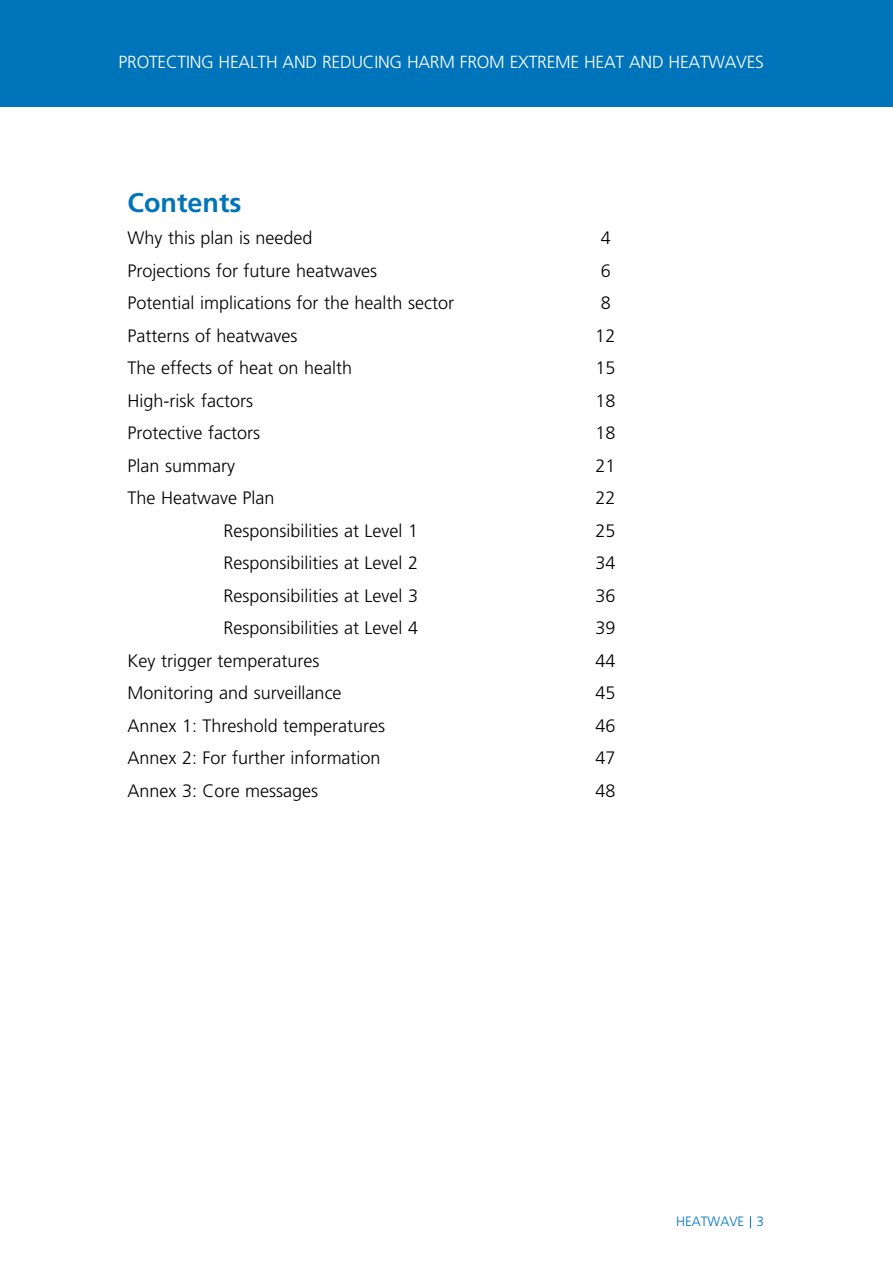
<style>
.page{position:relative;width:893px;height:1263px;background:#fff}
.page>*{position:absolute;margin:0;border:0;box-sizing:border-box;transform-origin:0 0}
.t1{font:700 27px "Frutiger LT Std";color:#0074bb}
.t2{font:300 18px "Frutiger LT Std";color:#000}
.t3{font:300 17.55px "Frutiger LT Std";letter-spacing:-.015em;color:#fff}
.t4{font:300 13.5px "Frutiger LT Std";color:#0074bb}
</style>
<div class="page">
<div style="left:0;top:0;width:893px;height:106px;background:#0074bb"></div>
<svg style="left:750px;top:1216px;width:1px;height:12px"></svg>
<p class="t3" style="left:119px;top:52px;width:647px">PROTECTING HEALTH AND REDUCING HARM FROM EXTREME HEAT AND HEATWAVES</p>
<h3 class="t1" style="left:128px;top:186px;width:115px">Contents</h3>
<p class="t2" style="left:128px;top:228px;width:187px">Why this plan is needed</p>
<p class="t2" style="left:601px;top:228px;width:12px">4</p>
<p class="t2" style="left:128px;top:260px;width:251px">Projections for future heatwaves</p>
<p class="t2" style="left:601px;top:260px;width:12px">6</p>
<p class="t2" style="left:128px;top:293px;width:328px">Potential implications for the health sector</p>
<p class="t2" style="left:601px;top:293px;width:12px">8</p>
<p class="t2" style="left:128px;top:325px;width:172px">Patterns of heatwaves</p>
<p class="t2" style="left:595px;top:325px;width:22px">12</p>
<p class="t2" style="left:128px;top:358px;width:226px">The effects of heat on health</p>
<p class="t2" style="left:595px;top:358px;width:22px">15</p>
<p class="t2" style="left:128px;top:390px;width:127px">High-risk factors</p>
<p class="t2" style="left:595px;top:390px;width:22px">18</p>
<p class="t2" style="left:128px;top:423px;width:134px">Protective factors</p>
<p class="t2" style="left:595px;top:423px;width:22px">18</p>
<p class="t2" style="left:128px;top:455px;width:109px">Plan summary</p>
<p class="t2" style="left:595px;top:455px;width:22px">21</p>
<p class="t2" style="left:128px;top:488px;width:149px">The Heatwave Plan</p>
<p class="t2" style="left:595px;top:488px;width:22px">22</p>
<p class="t2" style="left:224px;top:520px;width:196px">Responsibilities at Level 1</p>
<p class="t2" style="left:595px;top:520px;width:22px">25</p>
<p class="t2" style="left:224px;top:553px;width:196px">Responsibilities at Level 2</p>
<p class="t2" style="left:595px;top:553px;width:22px">34</p>
<p class="t2" style="left:224px;top:585px;width:196px">Responsibilities at Level 3</p>
<p class="t2" style="left:595px;top:585px;width:22px">36</p>
<p class="t2" style="left:224px;top:618px;width:196px">Responsibilities at Level 4</p>
<p class="t2" style="left:595px;top:618px;width:22px">39</p>
<p class="t2" style="left:128px;top:650px;width:193px">Key trigger temperatures</p>
<p class="t2" style="left:595px;top:650px;width:22px">44</p>
<p class="t2" style="left:128px;top:683px;width:216px">Monitoring and surveillance</p>
<p class="t2" style="left:595px;top:683px;width:22px">45</p>
<p class="t2" style="left:128px;top:715px;width:259px">Annex 1: Threshold temperatures</p>
<p class="t2" style="left:595px;top:715px;width:22px">46</p>
<p class="t2" style="left:128px;top:748px;width:255px">Annex 2: For further information</p>
<p class="t2" style="left:595px;top:748px;width:22px">47</p>
<p class="t2" style="left:128px;top:780px;width:192px">Annex 3: Core messages</p>
<p class="t2" style="left:595px;top:780px;width:22px">48</p>
<p class="t4" style="left:676px;top:1214px;width:89px">HEATWAVE 3</p>
</div>
